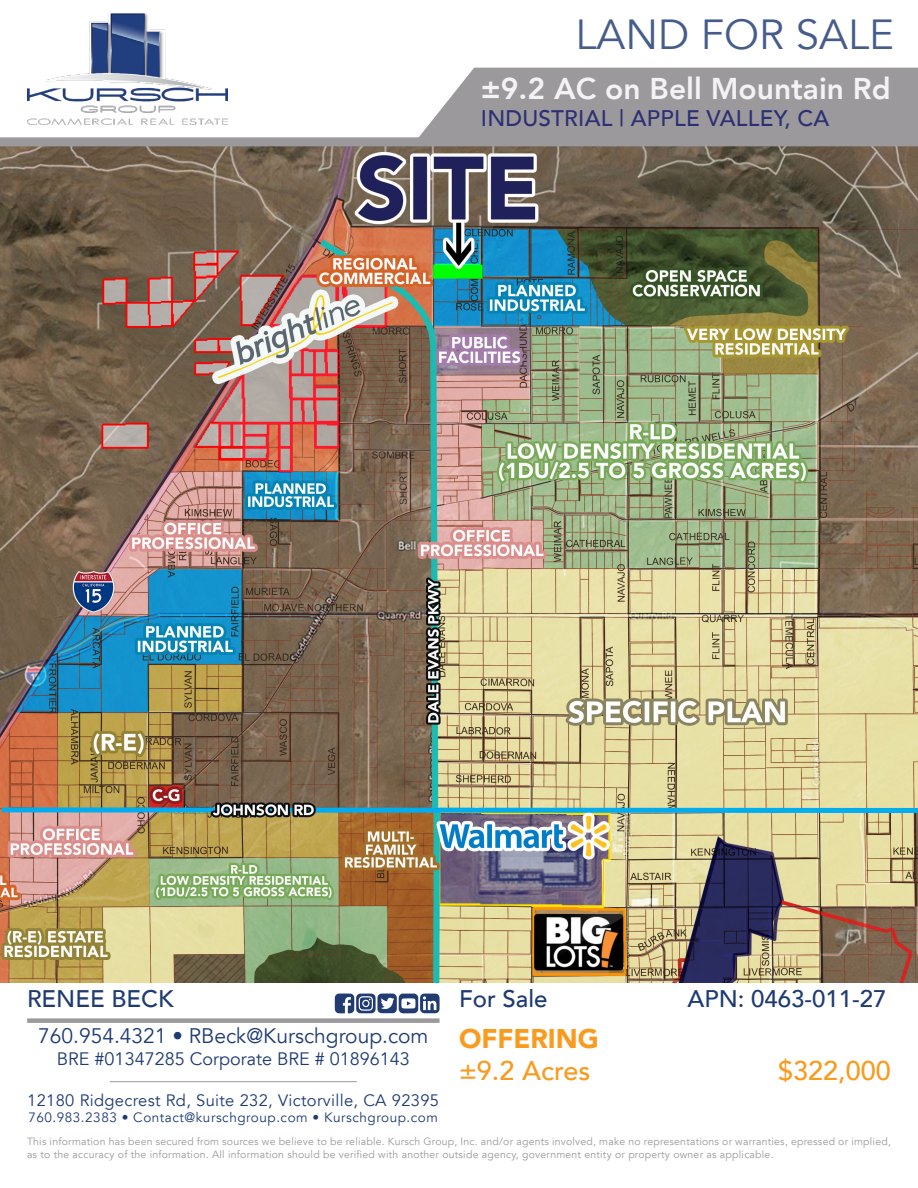
<style>
.page{position:relative;width:918px;height:1188px;background:#fff}
.page>*{position:absolute;margin:0;border:0;box-sizing:border-box;transform-origin:0 0}
.t1{font:42px "Avenir LT";color:#465d8b}
.t2{font:800 30px "Avenir LT";color:#f3f3f6}
.t3{font:500 27px "Avenir LT";color:#f89b1e}
.t4{font:900 27px "Avenir LT";color:#f89b1e}
.t5{font:500 24px "Avenir LT";color:#1e3b72}
.t6{font:500 22.5px "Avenir LT";letter-spacing:.01em;color:#2c2f74}
.t7{font:21px "Avenir LT";color:#1e3b72}
.t8{font:18px "Avenir LT";color:#1e3b72}
.t9{font:16.5px "Avenir LT";letter-spacing:.02em;color:#1e3b72}
.t10{font:13.5px "Avenir LT";letter-spacing:.04em;color:#1e3b72}
.t11{font:10.5px/12.6px "Avenir LT";letter-spacing:.02em;color:#9c999c}
</style>
<div class="page">
<div style="left:27px;top:1018px;width:413px;height:5px;background:#9c999c"></div>
<hr style="left:110px;top:1081px;width:247px;height:1px;background:#9c999c">
<svg style="left:335px;top:993px;width:105px;height:20px"></svg>
<img style="left:0;top:146px;width:918px;height:837px">
<img style="left:27px;top:13px;width:200px;height:112px">
<div style="left:0;top:137px;width:918px;height:9px;background:#9c999c"></div>
<div style="left:417px;top:68px;width:501px;height:70px;background:#9c999c"></div>
<p class="t1" style="left:576px;top:10px;width:320px">LAND FOR SALE</p>
<p class="t2" style="left:481px;top:70px;width:411px">±9.2 AC on Bell Mountain Rd</p>
<p class="t6" style="left:481px;top:105px;width:350px">INDUSTRIAL | APPLE VALLEY, CA</p>
<h3 class="t5" style="left:459px;top:985px;width:90px">For Sale</h3>
<h3 class="t5" style="left:688px;top:985px;width:200px">APN: 0463-011-27</h3>
<h3 class="t4" style="left:459px;top:1022px;width:141px">OFFERING</h3>
<h3 class="t3" style="left:459px;top:1055px;width:133px">±9.2 Acres</h3>
<h3 class="t3" style="left:778px;top:1055px;width:114px">$322,000</h3>
<h3 class="t5" style="left:27px;top:985px;width:148px">RENEE BECK</h3>
<h3 class="t7" style="left:38px;top:1024px;width:392px">760.954.4321 • RBeck@Kurschgroup.com</h3>
<h3 class="t8" style="left:57px;top:1048px;width:354px">BRE #01347285 Corporate BRE # 01896143</h3>
<h3 class="t9" style="left:27px;top:1091px;width:413px">12180 Ridgecrest Rd, Suite 232, Victorville, CA 92395</h3>
<p class="t10" style="left:28px;top:1110px;width:411px">760.983.2383 • Contact@kurschgroup.com • Kurschgroup.com</p>
<p class="t11" style="left:27px;top:1135px;width:865px">This information has been secured from sources we believe to be reliable. Kursch Group, Inc. and/or agents involved, make no representations or warranties, epressed or implied, as to the accuracy of the information. All information should be verified with another outside agency, government entity or property owner as applicable.</p>
</div>
